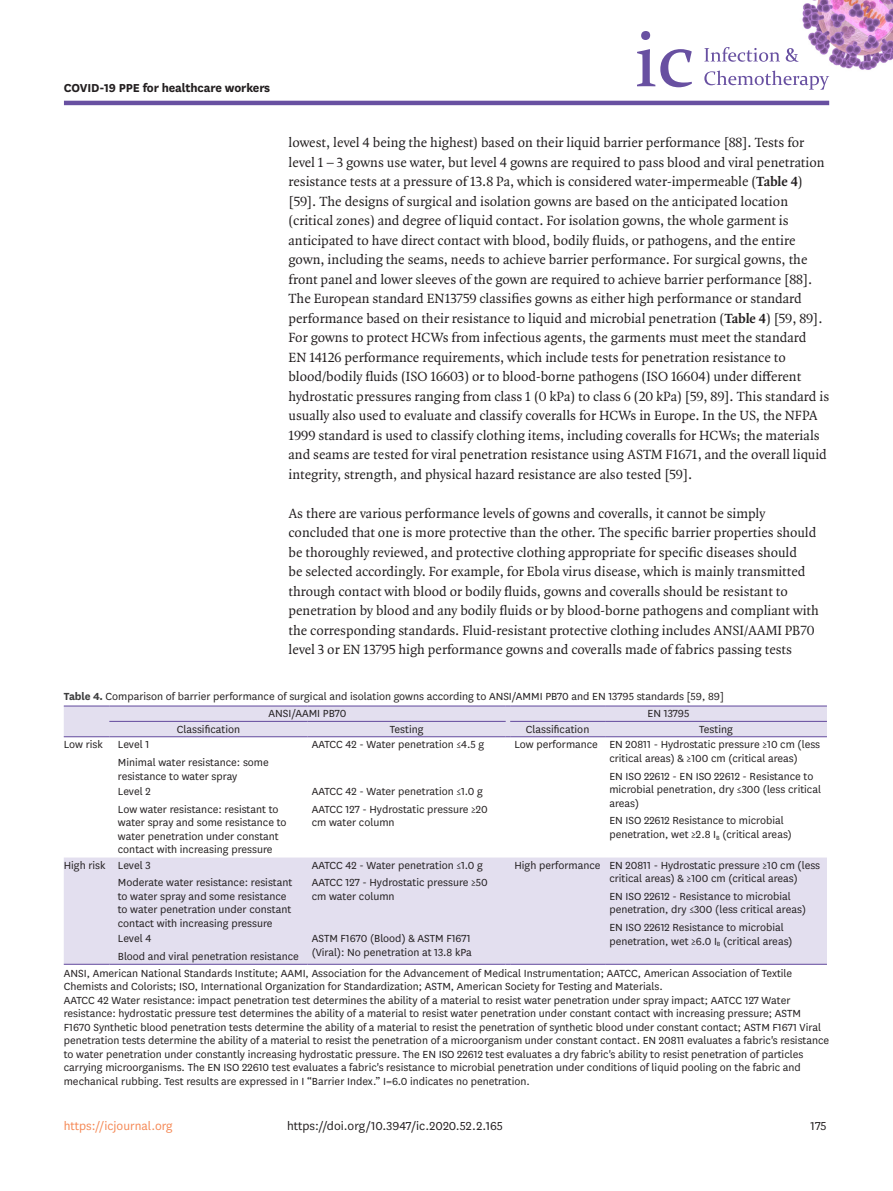
<style>
.page{position:relative;width:893px;height:1191px;background:#fff}
.page>*{position:absolute;margin:0;border:0;box-sizing:border-box;transform-origin:0 0}
.body_p{font:14.25px/19.5px "Quadraat OT";color:#231f20}
.doi_running_footer{font:13.5px "National";color:#231f20}
.alt-title-type{font:700 13.5px "National";letter-spacing:-.01em;color:#231f20}
.t1{font:13.5px "National";color:#f58956}
.tbody_entry{font:12px/13.5px "National";color:#231f20}
.table-wrap-foot_p{font:12px/13.5px "National";color:#231f20}
.table-wrap-foot_p_fi{font:12px/13.5px "National";color:#231f20}
.table-wrap_caption{font:12px "National";color:#231f20}
.thead_entry{font:12px "National";color:#231f20}
.s1{font-weight:700}
.s2{font-weight:700;color:#3e3e3f}
</style>
<div class="page">
<img style="left:798px;top:0;width:95px;height:77px">
<hr style="left:64px;top:101px;width:765px;height:4px;background:#6850a1">
<svg style="left:637px;top:31px;width:55px;height:56px"></svg>
<svg style="left:704px;top:71px;width:125px;height:19px"></svg>
<svg style="left:704px;top:47px;width:94px;height:15px"></svg>
<svg style="left:64px;top:706px;width:763px;height:257px;fill:#e3dfef"></svg>
<hr style="left:64px;top:705px;width:45px;height:1px;background:#6850a1">
<hr style="left:109px;top:705px;width:198px;height:1px;background:#6850a1">
<hr style="left:307px;top:705px;width:199px;height:1px;background:#6850a1">
<hr style="left:510px;top:705px;width:95px;height:1px;background:#6850a1">
<hr style="left:605px;top:705px;width:222px;height:1px;background:#6850a1">
<hr style="left:109px;top:721px;width:198px;height:1px;background:#6850a1">
<hr style="left:307px;top:721px;width:199px;height:1px;background:#6850a1">
<hr style="left:510px;top:721px;width:95px;height:1px;background:#6850a1">
<hr style="left:605px;top:721px;width:222px;height:1px;background:#6850a1">
<hr style="left:64px;top:736px;width:45px;height:1px;background:#6850a1">
<hr style="left:109px;top:736px;width:198px;height:1px;background:#6850a1">
<hr style="left:307px;top:736px;width:199px;height:1px;background:#6850a1">
<hr style="left:510px;top:736px;width:95px;height:1px;background:#6850a1">
<hr style="left:605px;top:736px;width:222px;height:1px;background:#6850a1">
<hr style="left:64px;top:963px;width:45px;height:1px;background:#6850a1">
<hr style="left:510px;top:963px;width:95px;height:1px;background:#6850a1">
<hr style="left:109px;top:963px;width:198px;height:1px;background:#6850a1">
<hr style="left:307px;top:963px;width:199px;height:1px;background:#6850a1">
<hr style="left:605px;top:963px;width:222px;height:1px;background:#6850a1">
<p class="alt-title-type" style="left:64px;top:78px;width:208px">COVID-19 PPE for healthcare workers</p>
<p class="body_p" style="left:289px;top:133px;width:542px">lowest, level 4 being the highest) based on their liquid barrier performance [88]. Tests for level 1 – 3 gowns use water, but level 4 gowns are required to pass blood and viral penetration resistance tests at a pressure of 13.8 Pa, which is considered water-impermeable (<span class="s1">Table 4</span>) [59]. The designs of surgical and isolation gowns are based on the anticipated location (critical zones) and degree of liquid contact. For isolation gowns, the whole garment is anticipated to have direct contact with blood, bodily fluids, or pathogens, and the entire gown, including the seams, needs to achieve barrier performance. For surgical gowns, the front panel and lower sleeves of the gown are required to achieve barrier performance [88].<br>The European standard EN13759 classifies gowns as either high performance or standard performance based on their resistance to liquid and microbial penetration (<span class="s1">Table 4</span>) [59, 89].<br>For gowns to protect HCWs from infectious agents, the garments must meet the standard<br>EN 14126 performance requirements, which include tests for penetration resistance to blood/bodily fluids (ISO 16603) or to blood-borne pathogens (ISO 16604) under different hydrostatic pressures ranging from class 1 (0 kPa) to class 6 (20 kPa) [59, 89]. This standard is usually also used to evaluate and classify coveralls for HCWs in Europe. In the US, the NFPA 1999 standard is used to classify clothing items, including coveralls for HCWs; the materials and seams are tested for viral penetration resistance using ASTM F1671, and the overall liquid integrity, strength, and physical hazard resistance are also tested [59].</p>
<p class="body_p" style="left:289px;top:503px;width:532px">As there are various performance levels of gowns and coveralls, it cannot be simply concluded that one is more protective than the other. The specific barrier properties should be thoroughly reviewed, and protective clothing appropriate for specific diseases should<br>be selected accordingly. For example, for Ebola virus disease, which is mainly transmitted through contact with blood or bodily fluids, gowns and coveralls should be resistant to penetration by blood and any bodily fluids or by blood-borne pathogens and compliant with the corresponding standards. Fluid-resistant protective clothing includes ANSI/AAMI PB70 level 3 or EN 13795 high performance gowns and coveralls made of fabrics passing tests</p>
<p class="table-wrap_caption" style="left:64px;top:688px;width:662px"><span class="s2">Table 4.</span> Comparison of barrier performance of surgical and isolation gowns according to ANSI/AMMI PB70 and EN 13795 standards [59, 89]</p>
<p class="thead_entry" style="left:269px;top:705px;width:79px">ANSI/AAMI PB70</p>
<p class="thead_entry" style="left:648px;top:705px;width:43px">EN 13795</p>
<p class="thead_entry" style="left:177px;top:721px;width:65px">Classification</p>
<p class="thead_entry" style="left:390px;top:721px;width:35px">Testing</p>
<p class="thead_entry" style="left:526px;top:721px;width:65px">Classification</p>
<p class="thead_entry" style="left:699px;top:721px;width:35px">Testing</p>
<p class="tbody_entry" style="left:64px;top:737px;width:41px">Low risk</p>
<p class="tbody_entry" style="left:118px;top:737px;width:33px">Level 1</p>
<p class="tbody_entry" style="left:118px;top:755px;width:153px">Minimal water resistance: some resistance to water spray</p>
<p class="tbody_entry" style="left:312px;top:737px;width:174px">AATCC 42 - Water penetration ≤4.5 g</p>
<p class="tbody_entry" style="left:514px;top:737px;width:85px">Low performance</p>
<p class="tbody_entry" style="left:609px;top:737px;width:212px">EN 20811 - Hydrostatic pressure ≥10 cm (less critical areas) &amp; ≥100 cm (critical areas)</p>
<p class="tbody_entry" style="left:609px;top:768px;width:213px">EN ISO 22612 - EN ISO 22612 - Resistance to microbial penetration, dry ≤300 (less critical areas)</p>
<p class="tbody_entry" style="left:609px;top:813px;width:184px">EN ISO 22612 Resistance to microbial penetration, wet ≥2.8 I<sub>B</sub> (critical areas)</p>
<p class="tbody_entry" style="left:118px;top:784px;width:34px">Level 2</p>
<p class="tbody_entry" style="left:118px;top:802px;width:170px">Low water resistance: resistant to water spray and some resistance to water penetration under constant contact with increasing pressure</p>
<p class="tbody_entry" style="left:312px;top:784px;width:173px">AATCC 42 - Water penetration ≤1.0 g</p>
<p class="tbody_entry" style="left:312px;top:802px;width:178px">AATCC 127 - Hydrostatic pressure ≥20 cm water column</p>
<p class="tbody_entry" style="left:64px;top:857px;width:43px">High risk</p>
<p class="tbody_entry" style="left:118px;top:857px;width:34px">Level 3</p>
<p class="tbody_entry" style="left:118px;top:875px;width:176px">Moderate water resistance: resistant to water spray and some resistance to water penetration under constant contact with increasing pressure</p>
<p class="tbody_entry" style="left:312px;top:857px;width:173px">AATCC 42 - Water penetration ≤1.0 g</p>
<p class="tbody_entry" style="left:312px;top:875px;width:178px">AATCC 127 - Hydrostatic pressure ≥50 cm water column</p>
<p class="tbody_entry" style="left:514px;top:857px;width:88px">High performance</p>
<p class="tbody_entry" style="left:609px;top:857px;width:212px">EN 20811 - Hydrostatic pressure ≥10 cm (less critical areas) &amp; ≥100 cm (critical areas)</p>
<p class="tbody_entry" style="left:609px;top:889px;width:198px">EN ISO 22612 - Resistance to microbial penetration, dry ≤300 (less critical areas)</p>
<p class="tbody_entry" style="left:609px;top:920px;width:176px">EN ISO 22612 Resistance to microbial</p>
<p class="tbody_entry" style="left:312px;top:931px;width:162px">ASTM F1670 (Blood) &amp; ASTM F1671 (Viral): No penetration at 13.8 kPa</p>
<p class="table-wrap-foot_p_fi" style="left:64px;top:965px;width:730px">ANSI, American National Standards Institute; AAMI, Association for the Advancement of Medical Instrumentation; AATCC, American Association of Textile<br>Chemists and Colorists; ISO, International Organization for Standardization; ASTM, American Society for Testing and Materials.</p>
<p class="table-wrap-foot_p" style="left:64px;top:992px;width:767px">AATCC 42 Water resistance: impact penetration test determines the ability of a material to resist water penetration under spray impact; AATCC 127 Water resistance: hydrostatic pressure test determines the ability of a material to resist water penetration under constant contact with increasing pressure; ASTM F1670 Synthetic blood penetration tests determine the ability of a material to resist the penetration of synthetic blood under constant contact; ASTM F1671 Viral penetration tests determine the ability of a material to resist the penetration of a microorganism under constant contact. EN 20811 evaluates a fabric's resistance to water penetration under constantly increasing hydrostatic pressure. The EN ISO 22612 test evaluates a dry fabric's ability to resist penetration of particles carrying microorganisms. The EN ISO 22610 test evaluates a fabric's resistance to microbial penetration under conditions of liquid pooling on the fabric and mechanical rubbing. Test results are expressed in I “Barrier Index.” I=6.0 indicates no penetration.</p>
<p class="tbody_entry" style="left:118px;top:931px;width:35px">Level 4</p>
<p class="tbody_entry" style="left:609px;top:933px;width:185px">penetration, wet ≥6.0 I<sub>B</sub> (critical areas)</p>
<p class="tbody_entry" style="left:118px;top:949px;width:183px">Blood and viral penetration resistance</p>
<p class="t1" style="left:64px;top:1116px;width:110px">https://icjournal.org</p>
<p class="doi_running_footer" style="left:287px;top:1116px;width:217px">https://doi.org/10.3947/ic.2020.52.2.165</p>
<p class="doi_running_footer" style="left:811px;top:1116px;width:17px">175</p>
</div>
